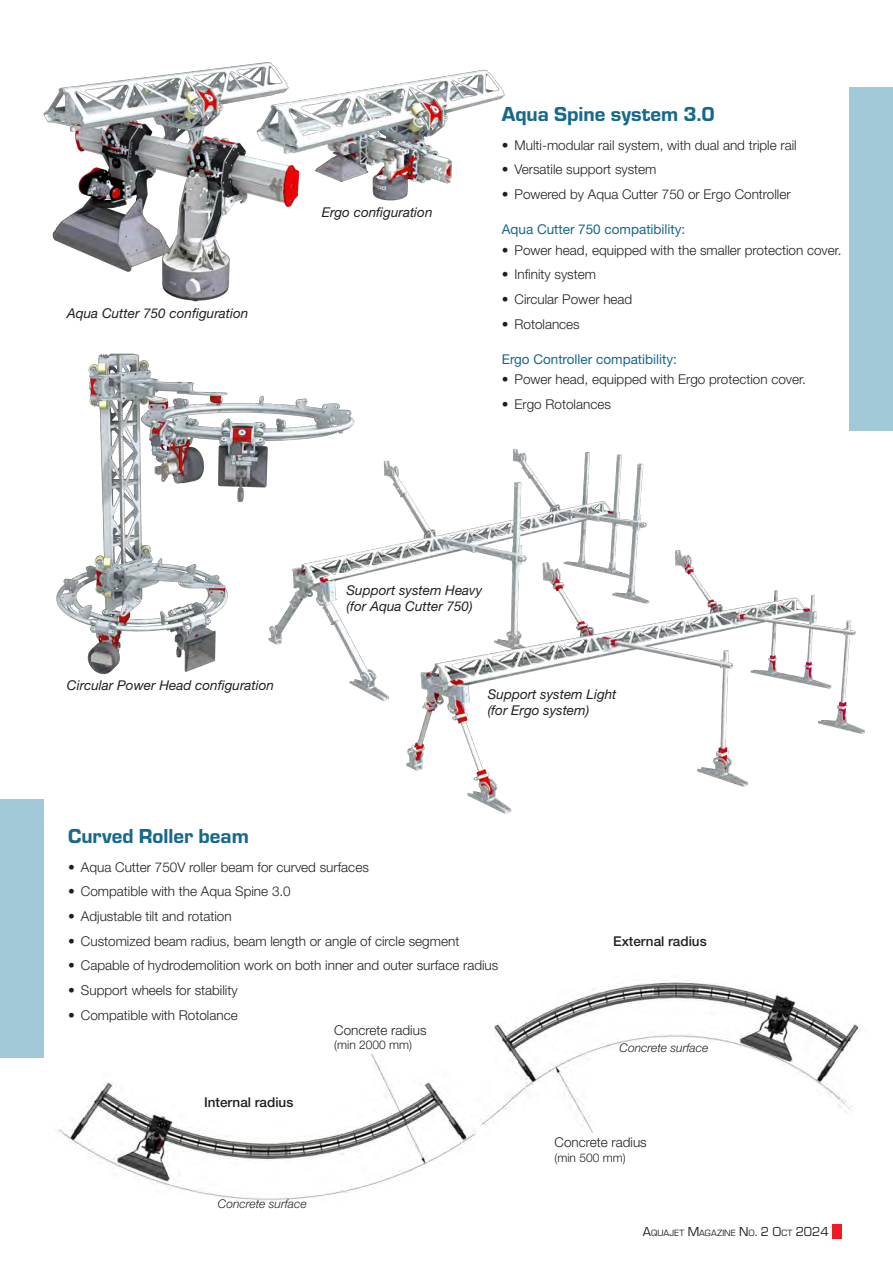
<style>
.page{position:relative;width:893px;height:1263px;background:#fff}
.page>*{position:absolute;margin:0;border:0;box-sizing:border-box;transform-origin:0 0}
.Magazine_underrubrik_blå{font:21px "Eurostile Hea";color:#17688d}
.Magazine_brödtext{font:300 13.5px "Helvetica Neue LT Std";color:#231f20}
.Magazine_brödtext_underrubrik{font:italic 13.5px "Helvetica Neue LT Std";color:#231f20}
.Magazine_brödtext_underrubrik-2{font:13.5px "Helvetica Neue LT Std";color:#17688d}
.Magazine_brödtext_underrubrik-3{font:500 13.5px "Helvetica Neue LT Std";color:#231f20}
.Magazine_brödtext-2{font:italic 300 12px "Helvetica Neue LT Std";color:#231f20}
.Magazine_brödtext-3{font:300 12px "Helvetica Neue LT Std";color:#231f20}
.t1{font:9.45px "Eurostile";color:#231f20}
.s1{font-size:13.5px}
</style>
<div class="page">
<div style="left:832px;top:1225px;width:10px;height:14px;background:#ee1d23"></div>
<img style="left:355px;top:448px;width:292px;height:245px">
<img style="left:58px;top:982px;width:802px;height:243px">
<div style="left:0;top:799px;width:44px;height:258px;background:#a2c9d8"></div>
<div style="left:850px;top:87px;width:43px;height:344px;background:#a2c9d8"></div>
<img style="left:43px;top:64px;width:206px;height:238px">
<img style="left:56px;top:353px;width:334px;height:333px">
<img style="left:367px;top:531px;width:498px;height:283px">
<img style="left:249px;top:62px;width:256px;height:146px">
<p class="Magazine_brödtext_underrubrik" style="left:67px;top:305px;width:183px">Aqua Cutter 750 configuration</p>
<p class="Magazine_brödtext_underrubrik" style="left:322px;top:204px;width:112px">Ergo configuration</p>
<p class="Magazine_underrubrik_blå" style="left:502px;top:99px;width:214px">Aqua Spine system 3.0</p>
<p class="Magazine_brödtext" style="left:502px;top:137px;width:297px">• Multi-modular rail system, with dual and triple rail</p>
<p class="Magazine_brödtext" style="left:502px;top:161px;width:156px">• Versatile support system</p>
<p class="Magazine_brödtext" style="left:502px;top:186px;width:290px">• Powered by Aqua Cutter 750 or Ergo Controller</p>
<p class="Magazine_brödtext_underrubrik-2" style="left:502px;top:221px;width:185px">Aqua Cutter 750 compatibility:</p>
<p class="Magazine_brödtext" style="left:502px;top:242px;width:341px">• Power head, equipped with the smaller protection cover.</p>
<p class="Magazine_brödtext" style="left:502px;top:266px;width:96px">• Infinity system</p>
<p class="Magazine_brödtext" style="left:502px;top:291px;width:132px">• Circular Power head</p>
<p class="Magazine_brödtext" style="left:502px;top:316px;width:80px">• Rotolances</p>
<p class="Magazine_brödtext_underrubrik-2" style="left:502px;top:351px;width:177px">Ergo Controller compatibility:</p>
<p class="Magazine_brödtext" style="left:502px;top:371px;width:306px">• Power head, equipped with Ergo protection cover.</p>
<p class="Magazine_brödtext" style="left:502px;top:396px;width:111px">• Ergo Rotolances</p>
<p class="Magazine_brödtext_underrubrik" style="left:67px;top:677px;width:209px">Circular Power Head configuration</p>
<p class="Magazine_brödtext_underrubrik" style="left:347px;top:582px;width:137px">Support system Heavy</p>
<p class="Magazine_brödtext_underrubrik" style="left:347px;top:598px;width:128px">(for Aqua Cutter 750)</p>
<p class="Magazine_brödtext_underrubrik" style="left:488px;top:686px;width:130px">Support system Light</p>
<p class="Magazine_brödtext_underrubrik" style="left:488px;top:702px;width:103px">(for Ergo system)</p>
<p class="Magazine_underrubrik_blå" style="left:68px;top:821px;width:182px">Curved Roller beam</p>
<p class="Magazine_brödtext" style="left:68px;top:858px;width:302px">• Aqua Cutter 750V roller beam for curved surfaces</p>
<p class="Magazine_brödtext" style="left:68px;top:883px;width:224px">• Compatible with the Aqua Spine 3.0</p>
<p class="Magazine_brödtext" style="left:68px;top:908px;width:165px">• Adjustable tilt and rotation</p>
<p class="Magazine_brödtext" style="left:68px;top:932px;width:393px">• Customized beam radius, beam length or angle of circle segment</p>
<p class="Magazine_brödtext" style="left:68px;top:957px;width:432px">• Capable of hydrodemolition work on both inner and outer surface radius</p>
<p class="Magazine_brödtext" style="left:68px;top:982px;width:171px">• Support wheels for stability</p>
<p class="Magazine_brödtext" style="left:68px;top:1007px;width:171px">• Compatible with Rotolance</p>
<p class="Magazine_brödtext_underrubrik-3" style="left:613px;top:933px;width:95px">External radius</p>
<p class="Magazine_brödtext_underrubrik-3" style="left:204px;top:1094px;width:91px">Internal radius</p>
<p class="Magazine_brödtext-2" style="left:218px;top:1197px;width:90px">Concrete surface</p>
<p class="Magazine_brödtext" style="left:334px;top:1022px;width:94px">Concrete radius</p>
<p class="Magazine_brödtext-3" style="left:334px;top:1038px;width:79px">(min 2000 mm)</p>
<p class="Magazine_brödtext-2" style="left:620px;top:1040px;width:90px">Concrete surface</p>
<p class="Magazine_brödtext" style="left:554px;top:1134px;width:94px">Concrete radius</p>
<p class="Magazine_brödtext-3" style="left:554px;top:1150px;width:73px">(min 500 mm)</p>
<p class="t1" style="left:643px;top:1227px;width:187px"><span class="s1">A</span>QUAJET <span class="s1">M</span>AGAZINE <span class="s1">N</span> O<span class="s1">. 2 O</span>CT <span class="s1">2024</span></p>
</div>
